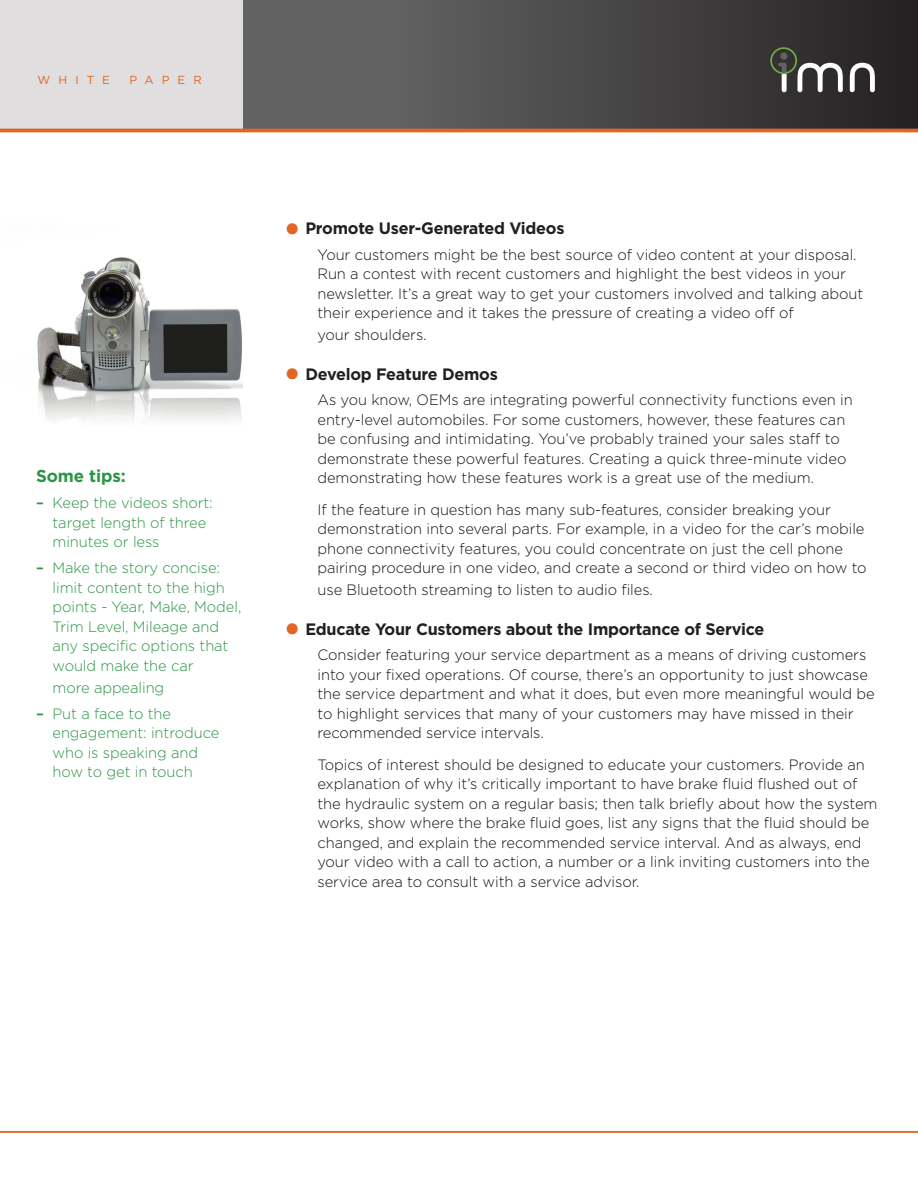
<style>
.page{position:relative;width:918px;height:1188px;background:#fff}
.page>*{position:absolute;margin:0;border:0;box-sizing:border-box;transform-origin:0 0}
.Sidebar_Copy_Green{font:700 17.25px "Gotham";letter-spacing:-.005em;color:#2a9545}
.Subhead_Level_2{font:700 16.5px "Gotham";letter-spacing:-.015em;color:#231f20}
.CM8{font:300 15px/19.5px "Gotham";letter-spacing:-.005em;color:#151314}
.CM8-2{font:300 15px/19.5px "Gotham";letter-spacing:-.005em;color:#2a9545}
.Body_Copy{font:300 15px/19.5px "Gotham";letter-spacing:-.005em;color:#2a9545}
.t1{font:11.7px "Gotham";letter-spacing:.69em;color:#e16625}
.s1{font-weight:500}
.s2{font-size:37.5px;color:#e16625}
</style>
<div class="page">
<div style="left:0;top:0;width:243px;height:130px;background:#e0dede"></div>
<div style="left:243px;top:0;width:154px;height:129px;background:#626262"></div>
<div style="left:397px;top:0;width:521px;height:130px;background:linear-gradient(to right,#626161,#262121)"></div>
<svg style="left:850px;top:63px;width:25px;height:29px"></svg>
<svg style="left:770px;top:47px;width:73px;height:45px"></svg>
<hr style="left:0;top:129px;width:918px;height:3px;background:#e16625">
<img style="left:37px;top:257px;width:206px;height:163px">
<hr style="left:0;top:1131px;width:918px;height:2px;background:#e16625">
<p class="t1" style="left:38px;top:72px;width:74px">WHITE</p>
<p class="t1" style="left:130px;top:72px;width:74px">PAPER</p>
<p class="Sidebar_Copy_Green" style="left:36px;top:464px;width:91px">Some tips:</p>
<p class="CM8-2" style="left:52px;top:493px;width:162px;text-indent:-16px"><span class="s1">–</span> Keep the videos short: target length of three minutes or less</p>
<p class="CM8-2" style="left:52px;top:558px;width:190px;text-indent:-16px"><span class="s1">–</span> Make the story concise: limit content to the high points - Year, Make, Model,<br>Trim Level, Mileage and any specific options that would make the car</p>
<p class="CM8-2" style="left:52px;top:678px;width:113px">more appealing</p>
<p class="Body_Copy" style="left:52px;top:704px;width:168px;text-indent:-16px"><span class="s1">–</span> Put a face to the engagement: introduce who is speaking and how to get in touch</p>
<p class="Subhead_Level_2" style="left:283px;top:218px;width:283px"><span class="s2">•</span> Promote User-Generated Videos</p>
<p class="CM8" style="left:318px;top:245px;width:547px">Your customers might be the best source of video content at your disposal.<br>Run a contest with recent customers and highlight the best videos in your newsletter. It’s a great way to get your customers involved and talking about their experience and it takes the pressure of creating a video off of</p>
<p class="CM8" style="left:318px;top:325px;width:111px">your shoulders.</p>
<p class="Subhead_Level_2" style="left:283px;top:363px;width:216px"><span class="s2">•</span> Develop Feature Demos</p>
<p class="CM8" style="left:318px;top:390px;width:537px">As you know, OEMs are integrating powerful connectivity functions even in entry-level automobiles. For some customers, however, these features can be confusing and intimidating. You’ve probably trained your sales staff to demonstrate these powerful features. Creating a quick three-minute video demonstrating how these features work is a great use of the medium.</p>
<p class="CM8" style="left:318px;top:500px;width:551px">If the feature in question has many sub-features, consider breaking your demonstration into several parts. For example, in a video for the car’s mobile phone connectivity features, you could concentrate on just the cell phone pairing procedure in one video, and create a second or third video on how to</p>
<p class="CM8" style="left:318px;top:580px;width:337px">use Bluetooth streaming to listen to audio files.</p>
<p class="Subhead_Level_2" style="left:283px;top:618px;width:483px"><span class="s2">•</span> Educate Your Customers about the Importance of Service</p>
<p class="CM8" style="left:318px;top:645px;width:559px">Consider featuring your service department as a means of driving customers into your fixed operations. Of course, there’s an opportunity to just showcase the service department and what it does, but even more meaningful would be to highlight services that many of your customers may have missed in their recommended service intervals.</p>
<p class="CM8" style="left:318px;top:755px;width:562px">Topics of interest should be designed to educate your customers. Provide an explanation of why it’s critically important to have brake fluid flushed out of the hydraulic system on a regular basis; then talk briefly about how the system works, show where the brake fluid goes, list any signs that the fluid should be changed, and explain the recommended service interval. And as always, end your video with a call to action, a number or a link inviting customers into the service area to consult with a service advisor.</p>
</div>
